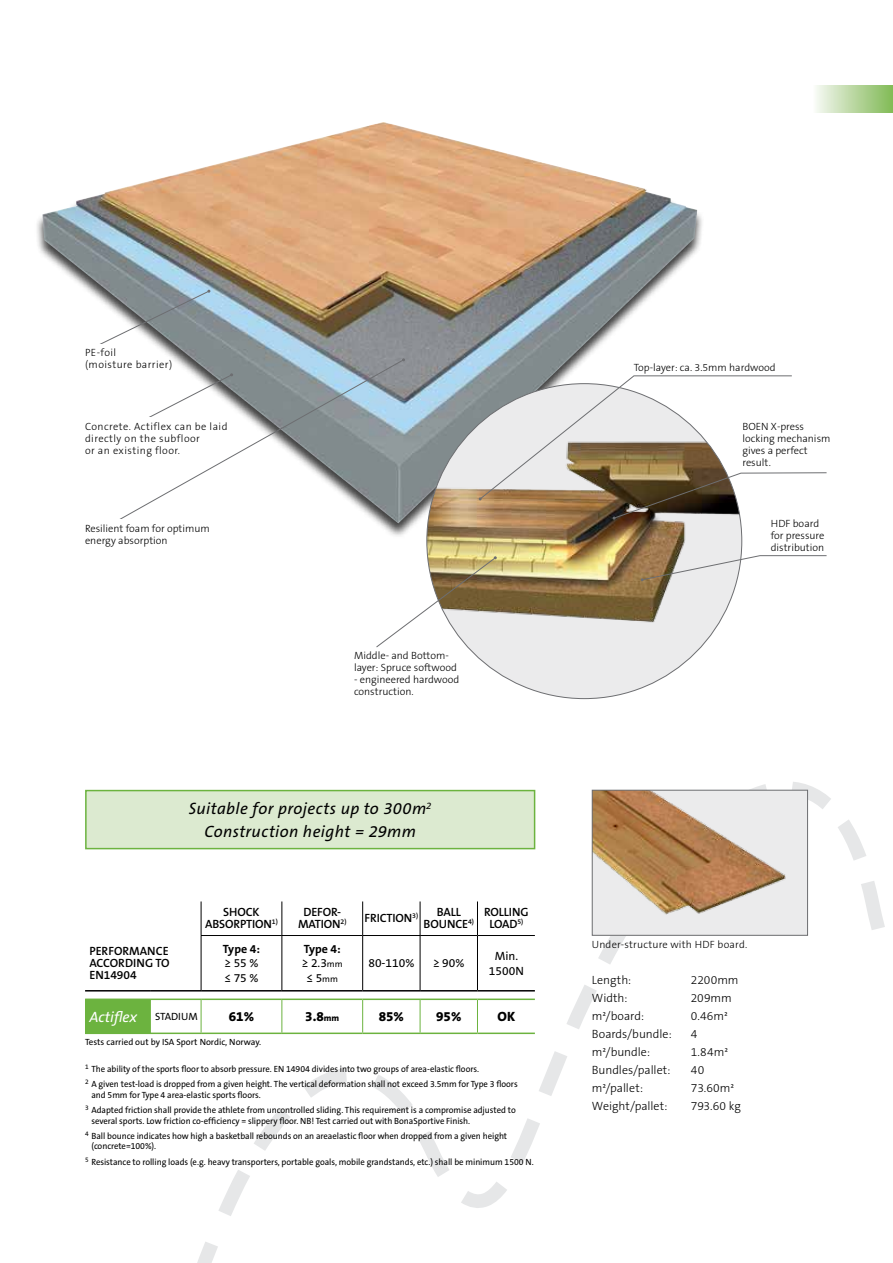
<style>
.page{position:relative;width:893px;height:1263px;background:#fff}
.page>*{position:absolute;margin:0;border:0;box-sizing:border-box;transform-origin:0 0}
.t1{font:italic 16.5px/22.5px "The Sans B5 Plain";letter-spacing:.025em;color:#000;text-align:center}
.t2{font:italic 15px "The Sans B5 Plain";color:#fff}
.t3{font:800 13.5px "The Sans B8";color:#000}
.t4{font:300 12px "The Sans B3";color:#000}
.t5{font:600 12px/12px "The Sans B6";letter-spacing:-.01em;color:#000;text-align:center}
.t6{font:12px/14.4px "The Sans B5 Plain";color:#000;text-align:center}
.t7{font:700 12px "The Sans B7";color:#000}
.t8{font:300 10.5px/12px "The Sans B3";color:#000}
.t9{font:300 10.5px/12px "The Sans B3";letter-spacing:.04em;color:#000}
.t10{font:300 10.5px "The Sans B3";letter-spacing:.02em;color:#000}
.t11{font:9px/15px "The Sans B5 Plain";letter-spacing:-.005em;color:#000}
.s1{font-size:9px}
.s2{font-style:normal;font-size:10.5px;color:#000}
</style>
<div class="page">
<svg style="left:655px;top:782px;width:208px;height:65px"></svg>
<svg style="left:159px;top:847px;width:726px;height:416px"></svg>
<div style="left:812px;top:85px;width:81px;height:27px;background:linear-gradient(to right,#fafaf8,#80b954)"></div>
<div style="left:86px;top:790px;width:449px;height:59px;background:#dcead0"></div>
<div style="left:85px;top:790px;width:450px;height:59px;border:2px solid #6cb33f"></div>
<img style="left:42px;top:122px;width:655px;height:401px">
<svg style="left:98px;top:359px;width:307px;height:173px"></svg>
<svg style="left:98px;top:290px;width:112px;height:56px"></svg>
<img style="left:427px;top:384px;width:315px;height:315px;border-radius:157px">
<svg style="left:479px;top:375px;width:348px;height:145px"></svg>
<svg style="left:641px;top:555px;width:186px;height:26px"></svg>
<svg style="left:376px;top:556px;width:121px;height:92px"></svg>
<div style="left:592px;top:790px;width:215px;height:145px;background:#ebebec"></div>
<img style="left:594px;top:792px;width:192px;height:123px">
<div style="left:592px;top:790px;width:216px;height:146px;border:1px solid #6d6e71"></div>
<div style="left:85px;top:999px;width:66px;height:34px;background:#6cb33f"></div>
<svg style="left:151px;top:905px;width:493px;height:287px"></svg>
<hr style="left:85px;top:990px;width:66px;height:1px;background:#000">
<hr style="left:151px;top:990px;width:50px;height:1px;background:#000">
<hr style="left:201px;top:990px;width:81px;height:1px;background:#000">
<hr style="left:282px;top:990px;width:81px;height:1px;background:#000">
<hr style="left:363px;top:990px;width:57px;height:1px;background:#000">
<hr style="left:420px;top:990px;width:57px;height:1px;background:#000">
<hr style="left:477px;top:990px;width:58px;height:1px;background:#000">
<hr style="left:201px;top:901px;width:1px;height:34px;background:#000">
<hr style="left:281px;top:901px;width:1px;height:34px;background:#000">
<hr style="left:362px;top:901px;width:1px;height:34px;background:#000">
<hr style="left:420px;top:901px;width:1px;height:34px;background:#000">
<hr style="left:477px;top:901px;width:1px;height:34px;background:#000">
<hr style="left:362px;top:936px;width:1px;height:54px;background:#000">
<hr style="left:420px;top:936px;width:1px;height:54px;background:#000">
<hr style="left:477px;top:936px;width:1px;height:54px;background:#000">
<hr style="left:420px;top:1000px;width:1px;height:32px;background:#6cb33f">
<hr style="left:477px;top:1000px;width:1px;height:32px;background:#6cb33f">
<hr style="left:201px;top:935px;width:81px;height:1px;background:#000">
<hr style="left:282px;top:935px;width:81px;height:1px;background:#000">
<hr style="left:363px;top:935px;width:57px;height:1px;background:#000">
<hr style="left:420px;top:935px;width:57px;height:1px;background:#000">
<hr style="left:477px;top:935px;width:58px;height:1px;background:#000">
<hr style="left:201px;top:936px;width:1px;height:54px;background:#000">
<hr style="left:281px;top:936px;width:1px;height:54px;background:#000">
<hr style="left:85px;top:998px;width:66px;height:2px;background:#6cb33f">
<hr style="left:363px;top:998px;width:57px;height:2px;background:#6cb33f">
<hr style="left:420px;top:998px;width:57px;height:2px;background:#6cb33f">
<hr style="left:477px;top:998px;width:58px;height:2px;background:#6cb33f">
<hr style="left:85px;top:1032px;width:66px;height:2px;background:#6cb33f">
<hr style="left:363px;top:1032px;width:57px;height:2px;background:#6cb33f">
<hr style="left:420px;top:1032px;width:57px;height:2px;background:#6cb33f">
<hr style="left:477px;top:1032px;width:58px;height:2px;background:#6cb33f">
<hr style="left:151px;top:998px;width:50px;height:2px;background:#6cb33f">
<hr style="left:201px;top:998px;width:81px;height:2px;background:#6cb33f">
<hr style="left:282px;top:998px;width:81px;height:2px;background:#6cb33f">
<hr style="left:151px;top:1032px;width:50px;height:2px;background:#6cb33f">
<hr style="left:201px;top:1032px;width:81px;height:2px;background:#6cb33f">
<hr style="left:282px;top:1032px;width:81px;height:2px;background:#6cb33f">
<hr style="left:201px;top:1000px;width:1px;height:32px;background:#6cb33f">
<hr style="left:281px;top:1000px;width:1px;height:32px;background:#6cb33f">
<hr style="left:362px;top:1000px;width:1px;height:32px;background:#6cb33f">
<div style="left:83px;top:418px;width:83px;height:27px;background:#fff"></div>
<div style="left:83px;top:519px;width:83px;height:27px;background:#fff"></div>
<div style="left:83px;top:344px;width:23px;height:12px;background:#fff"></div>
<p class="t9" style="left:85px;top:347px;width:89px">PE-foil<br>(moisture barrier)</p>
<p class="t9" style="left:85px;top:421px;width:144px">Concrete. Actiflex can be laid directly on the subfloor<br>or an existing floor.</p>
<p class="t8" style="left:85px;top:522px;width:126px">Resilient foam for optimum energy absorption</p>
<p class="t8" style="left:354px;top:649px;width:104px">Middle- and Bottom&shy;layer: Spruce softwood</p>
<p class="t8" style="left:354px;top:673px;width:107px">- engineered hardwood construction.</p>
<h1 class="t1" style="left:189px;top:798px;width:244px">Suitable for projects up to 300m<sup>2<br></sup>Construction height = 29mm</h1>
<h3 class="t5" style="left:205px;top:907px;width:74px">SHOCK<br>ABSORPTION <sup>1)</sup></h3>
<h3 class="t5" style="left:298px;top:907px;width:50px">DEFOR-<br>MATION <sup>2)</sup></h3>
<h3 class="t5" style="left:365px;top:913px;width:55px">FRICTION <sup>3)</sup></h3>
<h3 class="t5" style="left:424px;top:907px;width:52px">BALL<br>BOUNCE<sup>4)</sup></h3>
<h3 class="t5" style="left:484px;top:907px;width:46px">ROLLING<br>LOAD <sup>5)</sup></h3>
<h3 class="t5" style="left:89px;top:945px;width:80px;text-align:justify">PE RFORMANCE ACCORDING TO EN14904</h3>
<h3 class="t7" style="left:223px;top:942px;width:39px">Type 4:</h3>
<h3 class="t6" style="left:224px;top:956px;width:36px;text-align:left">≥ 55 % ≤ 75 %</h3>
<h3 class="t7" style="left:304px;top:942px;width:39px">Type 4:</h3>
<h3 class="t6" style="left:302px;top:956px;width:42px">≥ 2.3<span class="s1">mm </span>≤ 5<span class="s1">mm</span></h3>
<h3 class="t6" style="left:368px;top:956px;width:47px">80-110%</h3>
<h3 class="t6" style="left:433px;top:956px;width:33px">≥ 90%</h3>
<h3 class="t6" style="left:489px;top:949px;width:36px">Min.<br>1500N</h3>
<h2 class="t2" style="left:89px;top:1009px;width:109px">Actiflex <span class="s2">Sta di um</span></h2>
<h3 class="t3" style="left:229px;top:1009px;width:27px">61%</h3>
<h3 class="t3" style="left:305px;top:1009px;width:36px">3.8<span class="s1">mm</span></h3>
<h3 class="t3" style="left:379px;top:1009px;width:27px">85%</h3>
<h3 class="t3" style="left:436px;top:1009px;width:27px">95%</h3>
<h3 class="t3" style="left:498px;top:1009px;width:19px">OK</h3>
<p class="t11" style="left:85px;top:1035px;width:177px">Tests carried out by ISA Sport Nordic, Norway.</p>
<p class="t11" style="left:85px;top:1061px;width:434px"><sup>1</sup> The ability of the sports floor to absorb pressure. EN 14904 divides into two groups of area-elastic floors.<br><sup>2</sup> A given test-load is dropped from a given height. The vertical deformation shall not exceed 3.5mm for Type 3 floors</p>
<p class="t11" style="left:85px;top:1087px;width:432px;text-indent:6px">and 5mm for Type 4 area-elastic sports floors.<br><sup>3</sup> Adapted friction shall provide the athlete from uncontrolled sliding. This requirement is a compromise adjusted to</p>
<p class="t11" style="left:85px;top:1113px;width:424px;text-indent:6px">several sports. Low friction co-efficiency = slippery floor. NB! Test carried out with BonaSportive Finish.<br><sup>4</sup> Ball bounce indicates how high a basketball rebounds on an areaelastic floor when dropped from a given height</p>
<p class="t11" style="left:85px;top:1139px;width:450px;text-indent:6px">(concrete=100%).<br><sup>5</sup> Resistance to rolling loads (e.g. heavy transporters, portable goals, mobile grandstands, etc.) shall be minimum 1500 N.</p>
<p class="t8" style="left:634px;top:361px;width:143px">Top-layer: ca. 3.5mm hardwood</p>
<p class="t8" style="left:742px;top:421px;width:90px">BOEN X-press locking mechanism gives a perfect result.</p>
<p class="t8" style="left:771px;top:518px;width:55px">HDF board for pressure distribution</p>
<p class="t10" style="left:592px;top:939px;width:157px">Under-structure with HDF board.</p>
<h3 class="t4" style="left:592px;top:973px;width:41px">Length:</h3>
<h3 class="t4" style="left:691px;top:973px;width:49px">2200mm</h3>
<h3 class="t4" style="left:592px;top:991px;width:37px">Width:</h3>
<h3 class="t4" style="left:691px;top:991px;width:42px">209mm</h3>
<h3 class="t4" style="left:592px;top:1009px;width:54px">m²/board:</h3>
<h3 class="t4" style="left:691px;top:1009px;width:39px">0.46m²</h3>
<h3 class="t4" style="left:592px;top:1027px;width:81px">Boards/bundle:</h3>
<h3 class="t4" style="left:691px;top:1027px;width:8px">4</h3>
<h3 class="t4" style="left:592px;top:1045px;width:60px">m²/bundle:</h3>
<h3 class="t4" style="left:691px;top:1045px;width:39px">1.84m²</h3>
<h3 class="t4" style="left:592px;top:1063px;width:80px">Bundles/pallet:</h3>
<h3 class="t4" style="left:691px;top:1063px;width:15px">40</h3>
<h3 class="t4" style="left:592px;top:1081px;width:53px">m²/pallet:</h3>
<h3 class="t4" style="left:691px;top:1081px;width:45px">73.60m²</h3>
<h3 class="t4" style="left:592px;top:1099px;width:77px">Weight/pallet:</h3>
<h3 class="t4" style="left:691px;top:1099px;width:52px">793.60 kg</h3>
</div>
